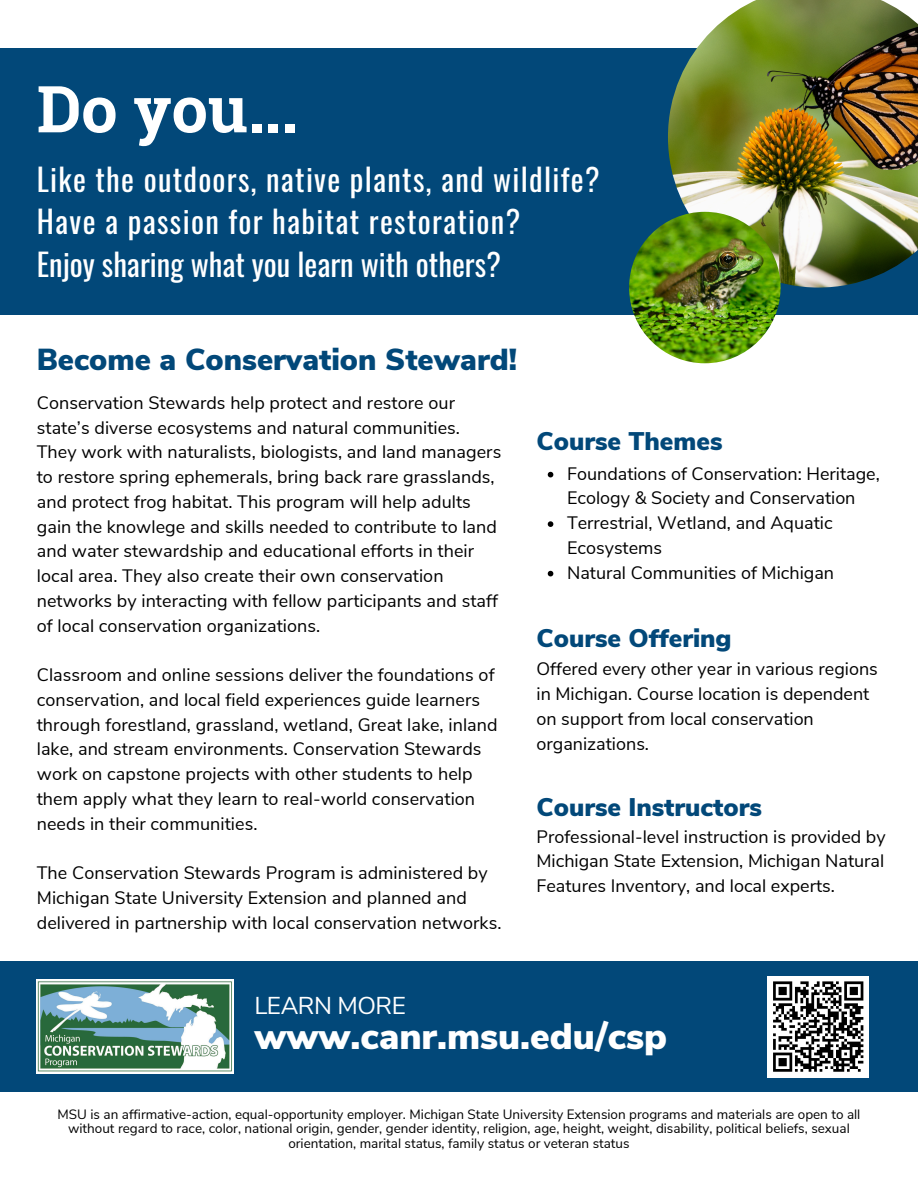
<style>
.page{position:relative;width:918px;height:1188px;background:#fff}
.page>*{position:absolute;margin:0;border:0;box-sizing:border-box;transform-origin:0 0}
.t1{font:700 64.65px "Roboto Slab";color:#fff}
.t2{font:900 36.75px "Nunito Sans";color:#fff}
.t3{font:30.6px/42.8px "Oswald";letter-spacing:.04em;color:#fff}
.t4{font:900 30.3px "Nunito Sans";color:#024879}
.t5{font:900 25.5px "Nunito Sans";color:#024879}
.t6{font:24.3px "Nunito Sans";letter-spacing:-.02em;color:#fff}
.t7{font:18px/24.8px "Nunito Sans";letter-spacing:.005em;color:#000}
.t8{font:13.5px/14.7px "Nunito Sans";color:#000;text-align:center}
</style>
<div class="page">
<div style="left:0;top:49px;width:918px;height:266px;background:#024879"></div>
<img style="left:668px;top:0;width:250px;height:288px">
<img style="left:629px;top:212px;width:152px;height:151px;border-radius:50%">
<div style="left:0;top:961px;width:918px;height:131px;background:#024879"></div>
<div style="left:768px;top:976px;width:101px;height:101px;background:#fff"></div>
<svg style="left:773px;top:981px;width:91px;height:91px"></svg>
<img style="left:37px;top:980px;width:197px;height:94px">
<svg style="left:548px;top:472px;width:5px;height:5px"></svg>
<svg style="left:548px;top:521px;width:5px;height:6px"></svg>
<svg style="left:548px;top:571px;width:5px;height:5px"></svg>
<p class="t1" style="left:37px;top:65px;width:262px">Do you...</p>
<h4 class="t3" style="left:37px;top:156px;width:565px">Like the outdoors, native plants, and wildlife?<br>Have a passion for habitat restoration?<br>Enjoy sharing what you learn with others?</h4>
<h3 class="t4" style="left:37px;top:339px;width:482px">Become a Conservation Steward!</h3>
<p class="t7" style="left:37px;top:391px;width:466px">Conservation Stewards help protect and restore our state’s diverse ecosystems and natural communities.<br>They work with naturalists, biologists, and land managers to restore spring ephemerals, bring back rare grasslands, and protect frog habitat. This program will help adults gain the knowlege and skills needed to contribute to land and water stewardship and educational efforts in their local area. They also create their own conservation networks by interacting with fellow participants and staff of local conservation organizations.</p>
<h6 class="t7" style="left:37px;top:663px;width:462px">Classroom and online sessions deliver the foundations of conservation, and local field experiences guide learners through forestland, grassland, wetland, Great lake, inland lake, and stream environments. Conservation Stewards work on capstone projects with other students to help them apply what they learn to real-world conservation needs in their communities.</h6>
<p class="t7" style="left:37px;top:861px;width:466px">The Conservation Stewards Program is administered by<br>Michigan State University Extension and planned and delivered in partnership with local conservation networks.</p>
<h6 class="t5" style="left:536px;top:425px;width:188px">Course Themes</h6>
<p class="t7" style="left:567px;top:461px;width:314px">Foundations of Conservation: Heritage,<br>Ecology &amp; Society and Conservation</p>
<h6 class="t7" style="left:567px;top:511px;width:267px">Terrestrial, Wetland, and Aquatic<br>Ecosystems</h6>
<p class="t7" style="left:567px;top:560px;width:269px">Natural Communities of Michigan</p>
<p class="t5" style="left:536px;top:621px;width:197px">Course Offering</p>
<p class="t7" style="left:536px;top:657px;width:343px">Offered every other year in various regions in Michigan. Course location is dependent on support from local conservation organizations.</p>
<p class="t5" style="left:536px;top:790px;width:227px">Course Instructors</p>
<h5 class="t7" style="left:536px;top:824px;width:351px;text-align:justify">Professional-level instruction is provided by Michigan State Extension, Michigan Natural Features Inventory, and local experts.</h5>
<p class="t6" style="left:254px;top:990px;width:153px">LEARN MORE</p>
<p class="t2" style="left:254px;top:1012px;width:414px">www.canr.msu.edu/csp</p>
<h2 class="t8" style="left:58px;top:1107px;width:804px">MSU is an affirmative-action, equal-opportunity employer. Michigan State University Extension programs and materials are open to all without regard to race, color, national origin, gender, gender identity, religion, age, height, weight, disability, political beliefs, sexual orientation, marital status, family status or veteran status</h2>
</div>
